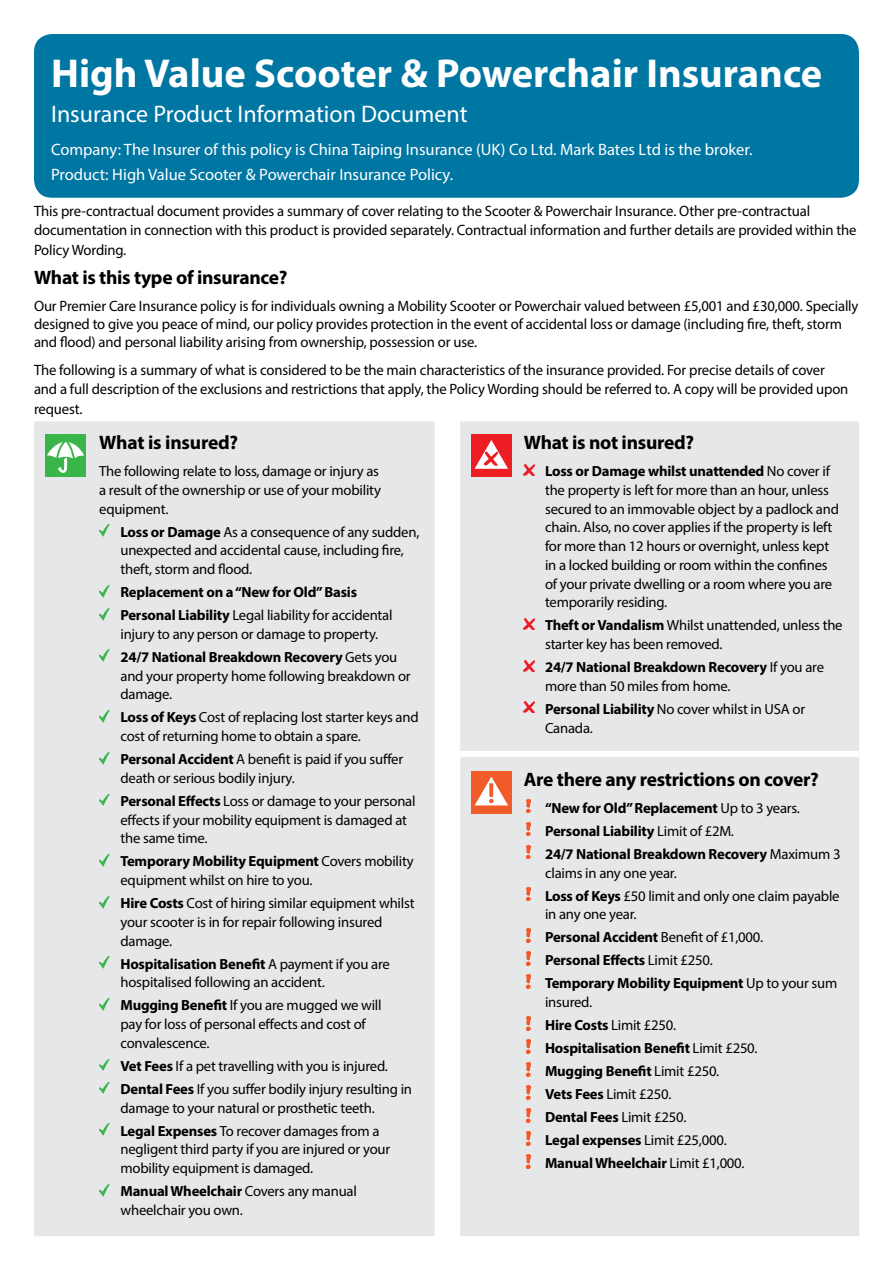
<style>
.page{position:relative;width:893px;height:1263px;background:#fff}
.page>*{position:absolute;margin:0;border:0;box-sizing:border-box;transform-origin:0 0}
.t1{font:700 40.5px "Myriad Pro";color:#fff}
.t2{font:24px "Myriad Pro";color:#fff}
.t3{font:700 19.5px "Myriad Pro";letter-spacing:-.015em;color:#000}
.t4{font:16.5px/25.2px "Myriad Pro";color:#fff}
.t5{font:15px/19.5px "Myriad Pro";letter-spacing:-.01em;color:#000}
.t6{font:14.7px/18.8px "Myriad Pro";letter-spacing:-.015em;color:#000}
.t7{font:700 14.7px/23px "Myriad Pro";letter-spacing:-.015em;color:#000}
.s1{font-weight:700}
.s2{font-weight:400}
</style>
<div class="page">
<div style="left:34px;top:34px;width:825px;height:164px;background:#0076a3;border-radius:18px"></div>
<div style="left:34px;top:421px;width:825px;height:815px;background:#e6e7e8"></div>
<div style="left:460px;top:751px;width:60px;height:6px;background:#fff"></div>
<div style="left:520px;top:751px;width:339px;height:6px;background:#fff"></div>
<div style="left:435px;top:755px;width:25px;height:6px;background:#fff"></div>
<div style="left:45px;top:434px;width:41px;height:43px;background:#39b54a"></div>
<svg style="left:47px;top:437px;width:37px;height:36px"></svg>
<svg style="left:99px;top:525px;width:11px;height:12px"></svg>
<svg style="left:99px;top:585px;width:11px;height:12px"></svg>
<svg style="left:99px;top:608px;width:11px;height:12px"></svg>
<svg style="left:99px;top:650px;width:11px;height:12px"></svg>
<svg style="left:99px;top:710px;width:11px;height:12px"></svg>
<svg style="left:99px;top:752px;width:11px;height:12px"></svg>
<svg style="left:99px;top:794px;width:11px;height:12px"></svg>
<svg style="left:99px;top:854px;width:11px;height:12px"></svg>
<svg style="left:99px;top:896px;width:11px;height:12px"></svg>
<svg style="left:99px;top:957px;width:11px;height:12px"></svg>
<svg style="left:99px;top:998px;width:11px;height:12px"></svg>
<svg style="left:99px;top:1059px;width:11px;height:12px"></svg>
<svg style="left:99px;top:1082px;width:11px;height:12px"></svg>
<svg style="left:99px;top:1124px;width:11px;height:12px"></svg>
<svg style="left:99px;top:1184px;width:11px;height:12px"></svg>
<div style="left:471px;top:434px;width:41px;height:43px;background:#ed1d24"></div>
<svg style="left:475px;top:440px;width:33px;height:29px"></svg>
<svg style="left:524px;top:464px;width:10px;height:11px"></svg>
<svg style="left:524px;top:618px;width:10px;height:11px"></svg>
<svg style="left:524px;top:660px;width:10px;height:11px"></svg>
<svg style="left:524px;top:702px;width:10px;height:11px"></svg>
<div style="left:471px;top:771px;width:41px;height:42px;background:#f15a29"></div>
<svg style="left:475px;top:777px;width:33px;height:28px"></svg>
<img style="left:527px;top:799px;width:3px;height:14px">
<img style="left:527px;top:822px;width:3px;height:14px">
<img style="left:527px;top:845px;width:3px;height:14px">
<svg style="left:527px;top:887px;width:3px;height:13px"></svg>
<svg style="left:527px;top:929px;width:3px;height:13px"></svg>
<svg style="left:527px;top:952px;width:3px;height:13px"></svg>
<svg style="left:527px;top:975px;width:3px;height:13px"></svg>
<svg style="left:527px;top:1017px;width:3px;height:13px"></svg>
<svg style="left:527px;top:1040px;width:3px;height:13px"></svg>
<svg style="left:527px;top:1063px;width:3px;height:13px"></svg>
<svg style="left:527px;top:1086px;width:3px;height:13px"></svg>
<svg style="left:527px;top:1109px;width:3px;height:13px"></svg>
<svg style="left:527px;top:1132px;width:3px;height:13px"></svg>
<svg style="left:527px;top:1155px;width:3px;height:13px"></svg>
<h1 class="t1" style="left:51px;top:47px;width:773px">High Value Scooter &amp; Powerchair Insurance</h1>
<h2 class="t2" style="left:51px;top:99px;width:418px">Insurance Product Information Document</h2>
<p class="t4" style="left:51px;top:136px;width:703px">Company: The Insurer of this policy is China Taiping Insurance (UK) Co Ltd. Mark Bates Ltd is the broker.<br>Product: High Value Scooter &amp; Powerchair Insurance Policy.</p>
<p class="t5" style="left:34px;top:201px;width:824px">This pre-contractual document provides a summary of cover relating to the Scooter &amp; Powerchair Insurance. Other pre-contractual documentation in connection with this product is provided separately. Contractual information and further details are provided within the<br>Policy Wording.</p>
<h3 class="t3" style="left:34px;top:265px;width:255px">What is this type of insurance?</h3>
<p class="t5" style="left:34px;top:297px;width:826px;line-height:18px">Our Premier Care Insurance policy is for individuals owning a Mobility Scooter or Powerchair valued between £5,001 and £30,000. Specially designed to give you peace of mind, our policy provides protection in the event of accidental loss or damage (including fire, theft, storm and flood) and personal liability arising from ownership, possession or use.</p>
<p class="t5" style="left:34px;top:360px;width:816px">The following is a summary of what is considered to be the main characteristics of the insurance provided. For precise details of cover and a full description of the exclusions and restrictions that apply, the Policy Wording should be referred to. A copy will be provided upon request.</p>
<h3 class="t3" style="left:99px;top:430px;width:141px">What is insured?</h3>
<p class="t6" style="left:99px;top:462px;width:283px">The following relate to loss, damage or injury as a result of the ownership or use of your mobility equipment.</p>
<p class="t6" style="left:120px;top:522px;width:300px"><span class="s1">Loss or Damage</span> As a consequence of any sudden, unexpected and accidental cause, including fire, theft, storm and flood.</p>
<p class="t7" style="left:120px;top:580px;width:274px">Replacement on a “New for Old” Basis<br>Personal Liability <span class="s2">Legal liability for accidental</span></p>
<p class="t6" style="left:120px;top:622px;width:278px;line-height:23px">injury to any person or damage to property.<br><span class="s1">24/7 National Breakdown Recovery</span> Gets you</p>
<p class="t6" style="left:120px;top:666px;width:292px">and your property home following breakdown or damage.</p>
<p class="t6" style="left:120px;top:708px;width:300px"><span class="s1">Loss of Keys</span> Cost of replacing lost starter keys and cost of returning home to obtain a spare.</p>
<p class="t6" style="left:120px;top:750px;width:284px"><span class="s1">Personal Accident</span> A benefit is paid if you suffer death or serious bodily injury.</p>
<p class="t6" style="left:120px;top:791px;width:297px"><span class="s1">Personal Effects</span> Loss or damage to your personal effects if your mobility equipment is damaged at the same time.</p>
<p class="t6" style="left:120px;top:852px;width:295px"><span class="s1">Temporary Mobility Equipment</span> Covers mobility equipment whilst on hire to you.</p>
<p class="t6" style="left:120px;top:894px;width:296px"><span class="s1">Hire Costs</span> Cost of hiring similar equipment whilst your scooter is in for repair following insured damage.</p>
<p class="t6" style="left:120px;top:954px;width:271px"><span class="s1">Hospitalisation Benefit</span> A payment if you are hospitalised following an accident.</p>
<p class="t6" style="left:120px;top:996px;width:263px"><span class="s1">Mugging Benefit</span> If you are mugged we will pay for loss of personal effects and cost of convalescence.</p>
<p class="t6" style="left:120px;top:1054px;width:293px;line-height:23px"><span class="s1">Vet Fees</span> If a pet travelling with you is injured.<br><span class="s1">Dental Fees</span> If you suffer bodily injury resulting in</p>
<p class="t6" style="left:120px;top:1096px;width:260px;line-height:23px">damage to your natural or prosthetic teeth.<br><span class="s1">Legal Expenses</span> To recover damages from a</p>
<p class="t6" style="left:120px;top:1140px;width:271px">negligent third party if you are injured or your mobility equipment is damaged.</p>
<p class="t6" style="left:120px;top:1182px;width:238px"><span class="s1">Manual Wheelchair</span> Covers any manual wheelchair you own.</p>
<h3 class="t3" style="left:524px;top:430px;width:172px">What is not insured?</h3>
<p class="t6" style="left:545px;top:462px;width:295px"><span class="s1">Loss or Damage whilst unattended</span> No cover if the property is left for more than an hour, unless secured to an immovable object by a padlock and chain. Also, no cover applies if the property is left for more than 12 hours or overnight, unless kept in a locked building or room within the confines of your private dwelling or a room where you are temporarily residing.</p>
<p class="t6" style="left:545px;top:616px;width:299px"><span class="s1">Theft or Vandalism</span> Whilst unattended, unless the starter key has been removed.</p>
<p class="t6" style="left:545px;top:658px;width:280px"><span class="s1">24/7 National Breakdown Recovery</span> If you are more than 50 miles from home.</p>
<p class="t6" style="left:545px;top:699px;width:262px"><span class="s1">Personal Liability</span> No cover whilst in USA or<br>Canada.</p>
<h3 class="t3" style="left:524px;top:766px;width:297px">Are there any restrictions on cover?</h3>
<p class="t7" style="left:545px;top:796px;width:297px">“New for Old” Replacement <span class="s2">Up to 3 years.<br></span>Personal Liability <span class="s2">Limit of £2M.<br></span>24/7 National Breakdown Recovery <span class="s2">Maximum 3</span></p>
<p class="t6" style="left:545px;top:861px;width:296px;line-height:23px">claims in any one year.<br><span class="s1">Loss of Keys</span> £50 limit and only one claim payable</p>
<p class="t7" style="left:545px;top:902px;width:294px"><span class="s2">in any one year.<br></span>Personal Accident <span class="s2">Benefit of £1,000.<br></span>Personal Effects <span class="s2">Limit £250.<br></span>Temporary Mobility Equipment <span class="s2">Up to your sum</span></p>
<p class="t7" style="left:545px;top:990px;width:214px"><span class="s2">insured.<br></span>Hire Costs <span class="s2">Limit £250.<br></span>Hospitalisation Benefit <span class="s2">Limit £250.<br></span>Mugging Benefit <span class="s2">Limit £250.<br></span>Vets Fees <span class="s2">Limit £250.<br></span>Dental Fees <span class="s2">Limit £250.<br></span>Legal expenses <span class="s2">Limit £25,000.<br></span>Manual Wheelchair <span class="s2">Limit £1,000.</span></p>
</div>
